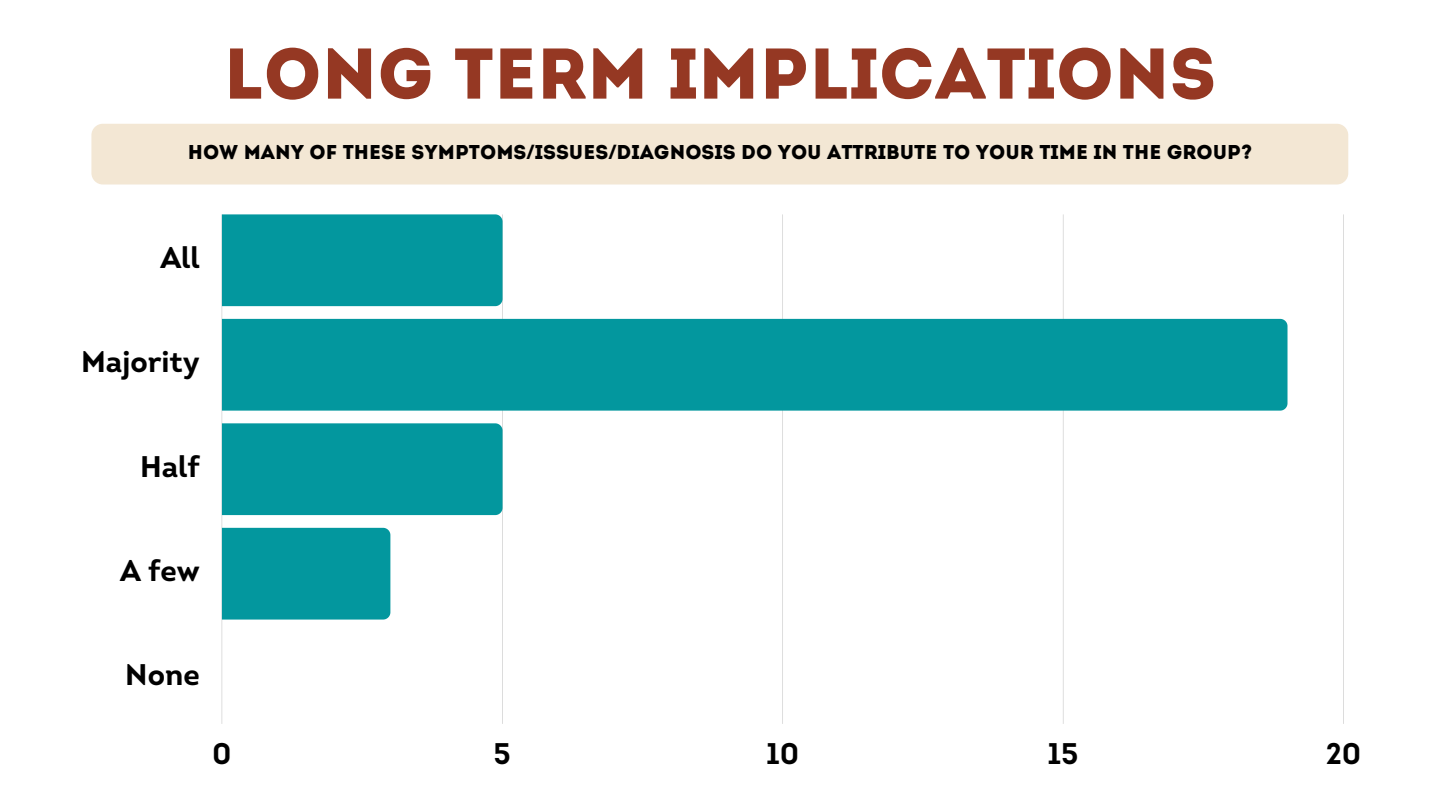
<style>
.page{position:relative;width:1440px;height:810px;background:#fff}
.page>*{position:absolute;margin:0;border:0;box-sizing:border-box;transform-origin:0 0}
.t1{font:71.6px "Intro";color:#953823}
.t2{font:700 29.8px "Intro";color:#000}
.t3{font:20px "Intro";color:#000}
.s1{font-family:"Noto Sans";font-weight:700}
</style>
<div class="page">
<hr style="left:222px;top:214px;width:1px;height:510px;background:#000">
<hr style="left:502px;top:214px;width:1px;height:510px;background:#000">
<hr style="left:782px;top:214px;width:1px;height:510px;background:#000">
<hr style="left:1063px;top:214px;width:1px;height:510px;background:#000">
<hr style="left:1343px;top:214px;width:1px;height:510px;background:#000">
<div style="left:222px;top:214px;width:281px;height:92px;background:#03979e"></div>
<div style="left:222px;top:319px;width:1066px;height:92px;background:#03979e"></div>
<div style="left:222px;top:423px;width:281px;height:92px;background:#03979e"></div>
<div style="left:222px;top:528px;width:168px;height:92px;background:#03979e"></div>
<div style="left:91px;top:124px;width:1257px;height:61px;background:#f3e7d4;border-radius:11px"></div>
<h1 class="t1" style="left:224px;top:45px;width:994px">LONG TERM IMPLICATIONS</h1>
<p class="t3" style="left:188px;top:144px;width:1066px">HOW MANY OF THESE SYMPTOMS<span class="s1">/</span>ISSUES<span class="s1">/</span>DIAGNOSIS DO YOU ATTRIBUTE TO YOUR TIME IN THE GROUP?</p>
<h2 class="t2" style="left:160px;top:245px;width:41px">All</h2>
<h2 class="t2" style="left:81px;top:350px;width:120px">Majority</h2>
<h2 class="t2" style="left:140px;top:454px;width:61px">Half</h2>
<h2 class="t2" style="left:120px;top:559px;width:81px">A few</h2>
<h2 class="t2" style="left:125px;top:663px;width:76px">None</h2>
<h2 class="t2" style="left:212px;top:742px;width:21px">0</h2>
<h2 class="t2" style="left:494px;top:742px;width:19px">5</h2>
<h2 class="t2" style="left:766px;top:742px;width:35px">10</h2>
<h2 class="t2" style="left:1048px;top:742px;width:32px">15</h2>
<h2 class="t2" style="left:1326px;top:742px;width:37px">20</h2>
</div>
